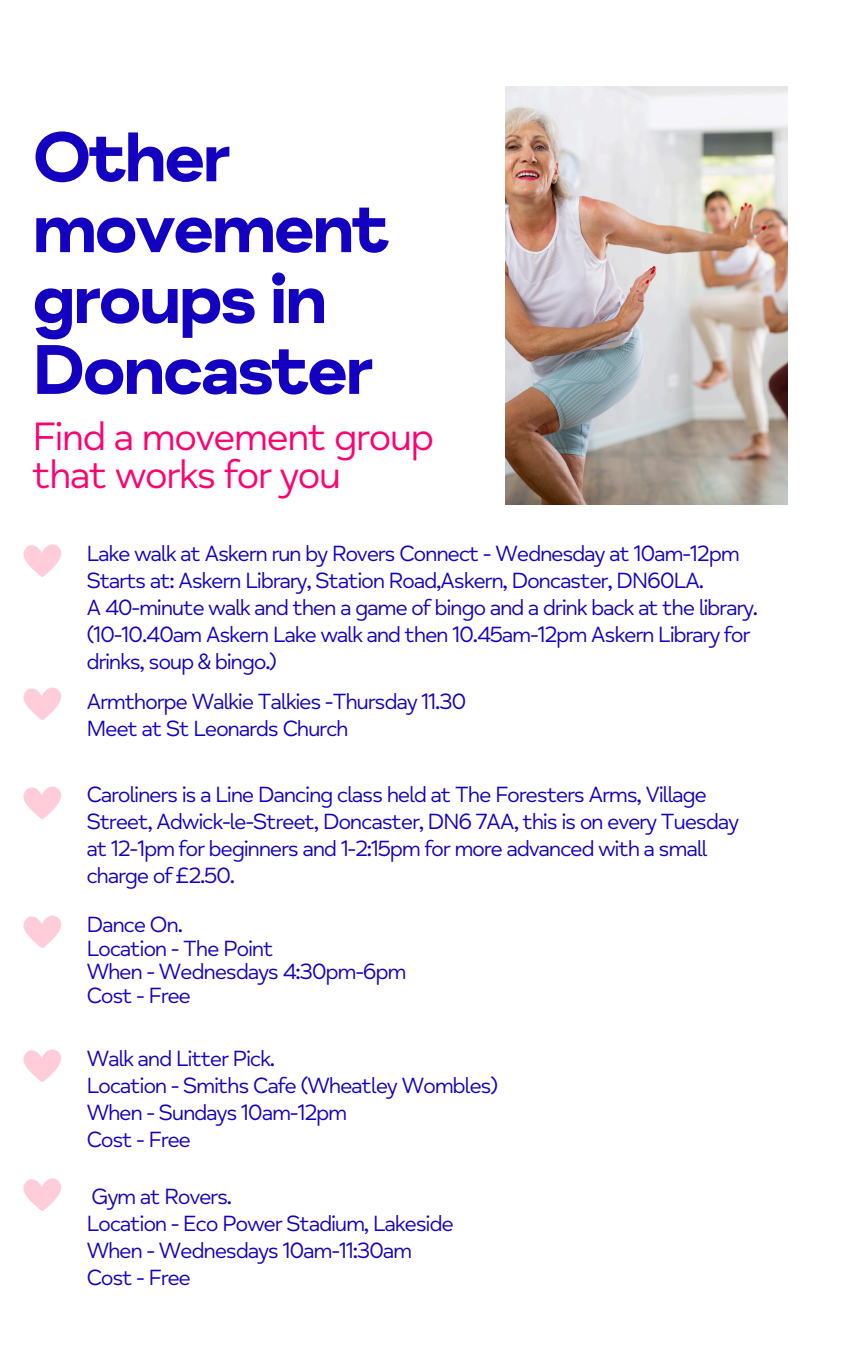
<style>
.page{position:relative;width:864px;height:1350px;background:#fff}
.page>*{position:absolute;margin:0;border:0;box-sizing:border-box;transform-origin:0 0}
.t1{font:72px/70.9px "Mind Meridian Display";letter-spacing:-.05em;color:#1300c1}
.t2{font:40.5px/38.7px "Mind Meridian";letter-spacing:-.05em;color:#ff0071}
.t3{font:22.5px/27px "Mind Meridian";letter-spacing:-.06em;color:#1300c1}
</style>
<div class="page">
<img style="left:505px;top:86px;width:282px;height:419px">
<svg style="left:23px;top:544px;width:39px;height:33px"></svg>
<svg style="left:23px;top:687px;width:38px;height:33px"></svg>
<svg style="left:23px;top:786px;width:38px;height:33px"></svg>
<svg style="left:23px;top:1049px;width:38px;height:33px"></svg>
<svg style="left:23px;top:915px;width:38px;height:33px"></svg>
<svg style="left:23px;top:1178px;width:39px;height:33px"></svg>
<p class="t1" style="left:32px;top:123px;width:360px">Other movement groups in<br>Doncaster</p>
<p class="t2" style="left:32px;top:417px;width:404px">Find a movement group that works for you</p>
<h2 class="t3" style="left:86px;top:540px;width:655px">Lake walk at Askern run by Rovers Connect - Wednesday at 10am-12pm</h2>
<p class="t3" style="left:86px;top:567px;width:619px">Starts at: Askern Library, Station Road,Askern, Doncaster, DN60LA.</p>
<p class="t3" style="left:86px;top:594px;width:673px">A 40-minute walk and then a game of bingo and a drink back at the library. (10-10.40am Askern Lake walk and then 10.45am-12pm Askern Library for drinks, soup &amp; bingo.)</p>
<p class="t3" style="left:86px;top:688px;width:382px">Armthorpe Walkie Talkies -Thursday 11.30</p>
<p class="t3" style="left:86px;top:715px;width:264px">Meet at St Leonards Church</p>
<p class="t3" style="left:86px;top:781px;width:654px">Caroliners is a Line Dancing class held at The Foresters Arms, Village Street, Adwick-le-Street, Doncaster, DN6 7AA, this is on every Tuesday at 12-1pm for beginners and 1-2:15pm for more advanced with a small charge of £2.50.</p>
<p class="t3" style="left:86px;top:912px;width:98px">Dance On.</p>
<p class="t3" style="left:86px;top:935px;width:189px">Location - The Point</p>
<p class="t3" style="left:86px;top:959px;width:322px">When - Wednesdays 4:30pm-6pm</p>
<p class="t3" style="left:86px;top:982px;width:106px">Cost - Free</p>
<p class="t3" style="left:86px;top:1045px;width:190px">Walk and Litter Pick.</p>
<p class="t3" style="left:86px;top:1072px;width:414px">Location - Smiths Cafe (Wheatley Wombles)</p>
<p class="t3" style="left:86px;top:1099px;width:263px">When - Sundays 10am-12pm</p>
<p class="t3" style="left:86px;top:1126px;width:106px">Cost - Free</p>
<p class="t3" style="left:91px;top:1183px;width:143px">Gym at Rovers.</p>
<p class="t3" style="left:86px;top:1210px;width:369px">Location - Eco Power Stadium, Lakeside</p>
<p class="t3" style="left:86px;top:1237px;width:327px">When - Wednesdays 10am-11:30am</p>
<p class="t3" style="left:86px;top:1264px;width:106px">Cost - Free</p>
</div>
